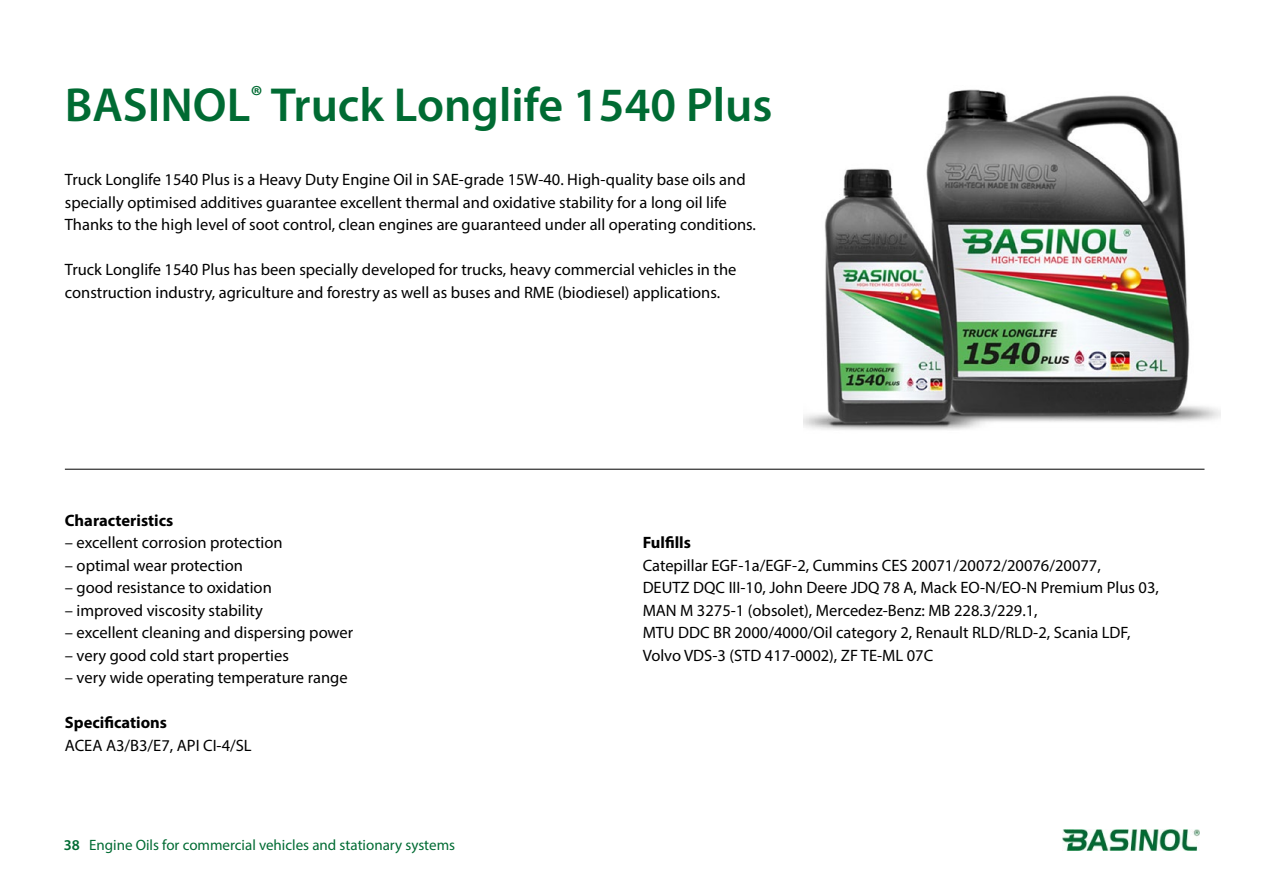
<style>
.page{position:relative;width:1263px;height:893px;background:#fff}
.page>*{position:absolute;margin:0;border:0;box-sizing:border-box;transform-origin:0 0}
.t1{font:600 48px "Myriad Pro";color:#006b33}
.t2{font:16.5px/22.5px "Myriad Pro";color:#000}
.t3{font:700 16.5px "Myriad Pro";color:#000}
.t4{font:15px "Myriad Pro";color:#006b33}
.s1{font-weight:600}
</style>
<div class="page">
<img style="left:804px;top:89px;width:417px;height:381px">
<hr style="left:65px;top:469px;width:1139px;height:1px;background:#000">
<img style="left:1063px;top:830px;width:136px;height:20px">
<h1 class="t1" style="left:65px;top:74px;width:709px">BASINOL<sup>®</sup> Truck Longlife 1540 Plus</h1>
<p class="t2" style="left:65px;top:168px;width:691px">Truck Longlife 1540 Plus is a Heavy Duty Engine Oil in SAE-grade 15W-40. High-quality base oils and specially optimised additives guarantee excellent thermal and oxidative stability for a long oil life<br>Thanks to the high level of soot control, clean engines are guaranteed under all operating conditions.</p>
<p class="t2" style="left:65px;top:258px;width:673px">Truck Longlife 1540 Plus has been specially developed for trucks, heavy commercial vehicles in the construction industry, agriculture and forestry as well as buses and RME (biodiesel) applications.</p>
<p class="t3" style="left:65px;top:509px;width:110px">Characteristics</p>
<p class="t2" style="left:65px;top:531px;width:219px">– excellent corrosion protection</p>
<p class="t2" style="left:65px;top:553px;width:180px">– optimal wear protection</p>
<p class="t2" style="left:65px;top:576px;width:208px">– good resistance to oxidation</p>
<p class="t2" style="left:65px;top:599px;width:200px">– improved viscosity stability</p>
<p class="t2" style="left:65px;top:621px;width:290px">– excellent cleaning and dispersing power</p>
<p class="t2" style="left:65px;top:644px;width:226px">– very good cold start properties</p>
<p class="t2" style="left:65px;top:666px;width:284px">– very wide operating temperature range</p>
<p class="t3" style="left:65px;top:712px;width:104px">Specifications</p>
<p class="t2" style="left:65px;top:734px;width:188px">ACEA A3/B3/E7, API CI-4/SL</p>
<p class="t4" style="left:64px;top:836px;width:393px"><span class="s1">38</span> Engine Oils for commercial vehicles and stationary systems</p>
<p class="t3" style="left:643px;top:532px;width:50px">Fulfills</p>
<p class="t2" style="left:643px;top:554px;width:518px">Catepillar EGF-1a/EGF-2, Cummins CES 20071/20072/20076/20077,<br>DEUTZ DQC III-10, John Deere JDQ 78 A, Mack EO-N/EO-N Premium Plus 03, MAN M 3275-1 (obsolet), Mercedez-Benz: MB 228.3/229.1,<br>MTU DDC BR 2000/4000/Oil category 2, Renault RLD/RLD-2, Scania LDF, Volvo VDS-3 (STD 417-0002), ZF TE-ML 07C</p>
</div>
